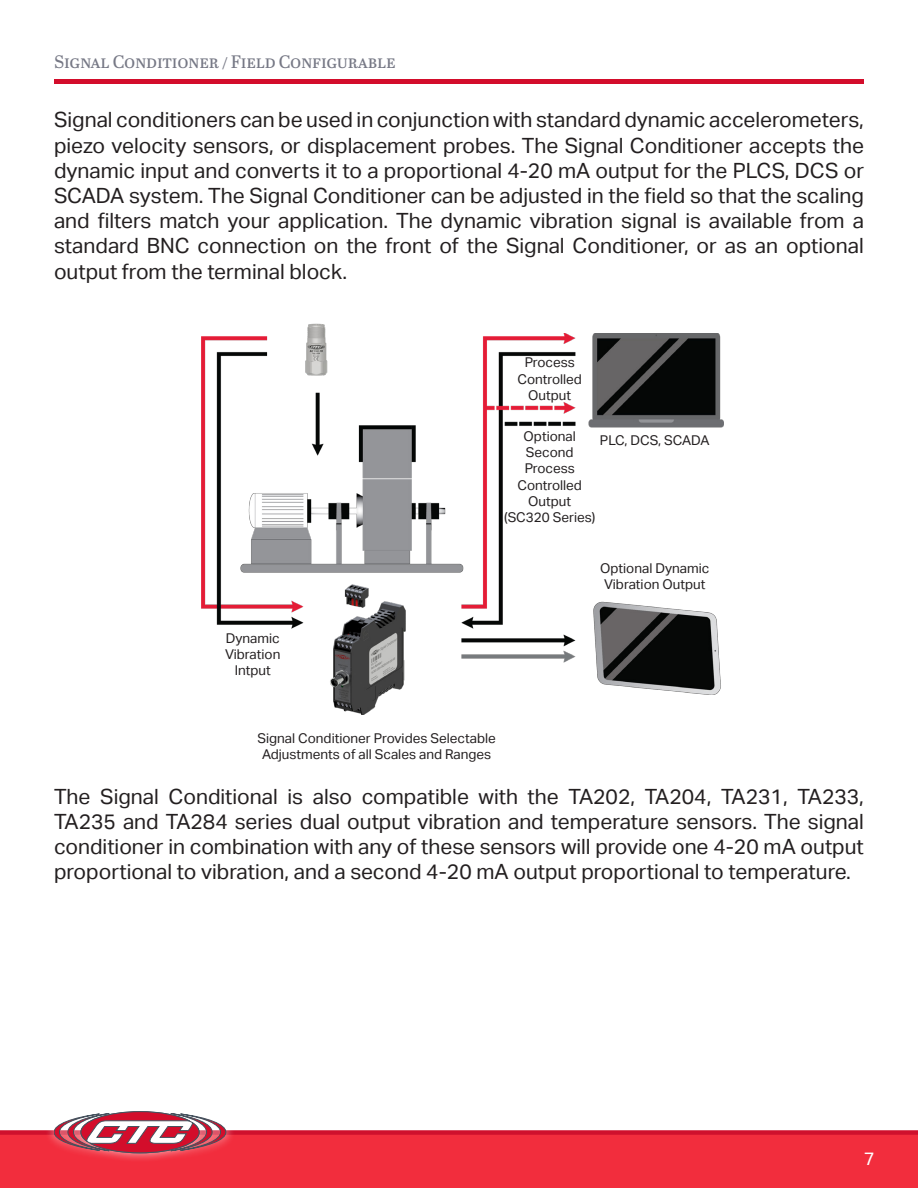
<style>
.page{position:relative;width:918px;height:1188px;background:#fff}
.page>*{position:absolute;margin:0;border:0;box-sizing:border-box;transform-origin:0 0}
.Body{font:21px/25.2px "Aktiv Grotesk";color:#231f20;text-align:justify}
.Top_of_Page{font:18px "Abril Text";letter-spacing:-.015em;color:#767885}
.t1{font:18px "Aktiv Grotesk";color:#fff}
.Diagrams{font:13.5px/16.2px "Aktiv Grotesk";color:#231f20;text-align:center}
</style>
<div class="page">
<div style="left:0;top:1134px;width:918px;height:54px;background:#f22d3d"></div>
<div style="left:0;top:1130px;width:918px;height:5px;background:#cf112d"></div>
<div style="left:45px;top:1102px;width:190px;height:61px;background:#fff;opacity:.75"></div>
<svg style="left:54px;top:1112px;width:172px;height:41px"></svg>
<div style="left:54px;top:79px;width:810px;height:5px;background:#d30d2b"></div>
<img style="left:202px;top:333px;width:522px;height:361px">
<img style="left:302px;top:323px;width:30px;height:55px">
<img style="left:309px;top:582px;width:135px;height:132px">
<p class="Top_of_Page" style="left:54px;top:49px;width:343px">Signal Conditioner / Field Configurable</p>
<p class="Body" style="left:54px;top:108px;width:812px">Signal conditioners can be used in conjunction with standard dynamic accelerometers, piezo velocity sensors, or displacement probes. The Signal Conditioner accepts the dynamic input and converts it to a proportional 4-20 mA output for the PLCS, DCS or SCADA system. The Signal Conditioner can be adjusted in the field so that the scaling and filters match your application. The dynamic vibration signal is available from a standard BNC connection on the front of the Signal Conditioner, or as an optional output from the terminal block.</p>
<p class="Diagrams" style="left:517px;top:355px;width:66px">Process<br>Controlled<br>Output</p>
<p class="Diagrams" style="left:504px;top:428px;width:93px">Optional<br>Second<br>Process<br>Controlled<br>Output (SC320 Series)</p>
<p class="Diagrams" style="left:600px;top:432px;width:111px">PLC, DCS, SCADA</p>
<p class="Diagrams" style="left:225px;top:630px;width:57px">Dynamic<br>Vibration<br>Intput</p>
<p class="Diagrams" style="left:258px;top:730px;width:240px">Signal Conditioner Provides Selectable<br>Adjustments of all Scales and Ranges</p>
<p class="Diagrams" style="left:600px;top:560px;width:111px;text-align:left">Optional Dynamic<br>Vibration Output</p>
<p class="Body" style="left:54px;top:784px;width:812px">The Signal Conditional is also compatible with the TA202, TA204, TA231, TA233, TA235 and TA284 series dual output vibration and temperature sensors. The signal conditioner in combination with any of these sensors will provide one 4-20 mA output proportional to vibration, and a second 4-20 mA output proportional to temperature.</p>
<p class="t1" style="left:864px;top:1148px;width:12px">7</p>
</div>
